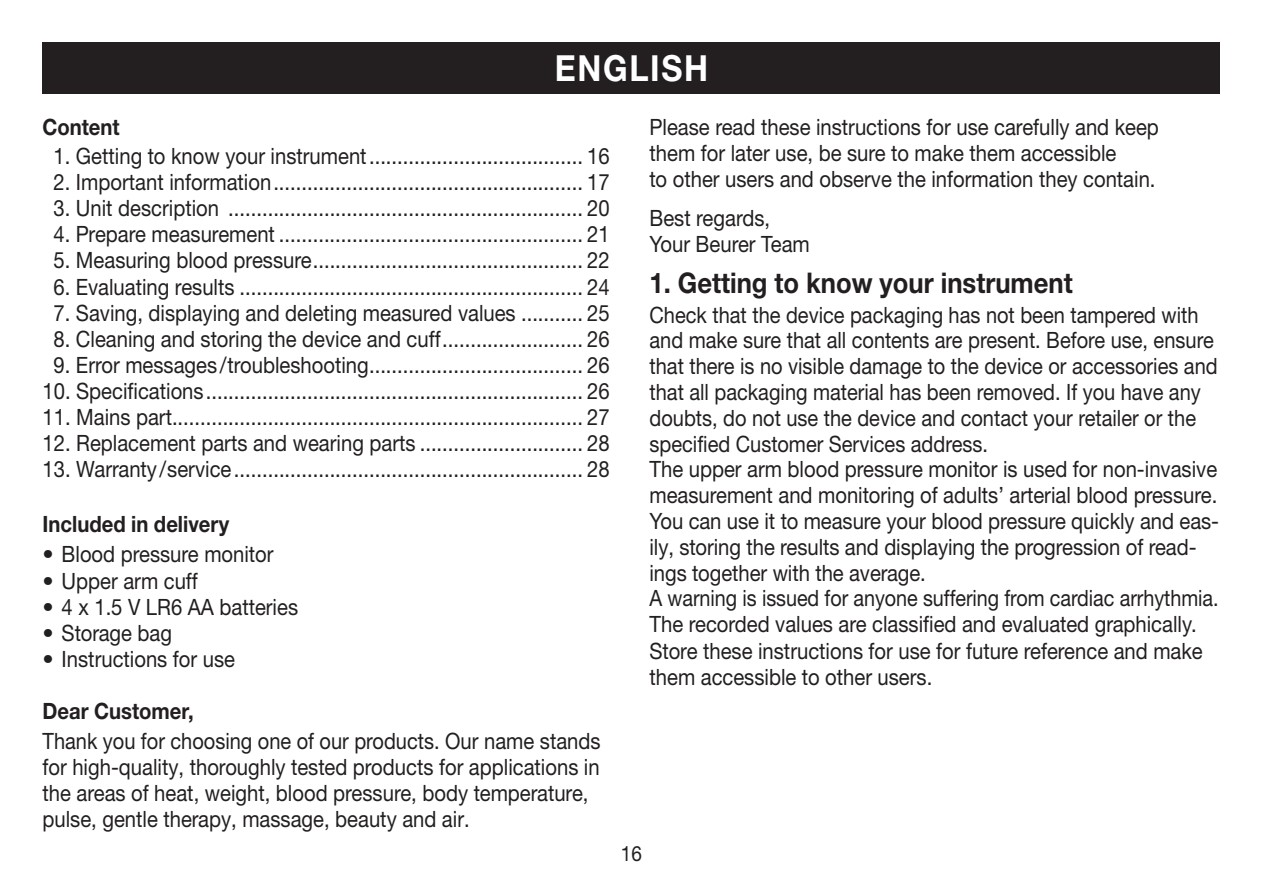
<style>
.page{position:relative;width:1263px;height:893px;background:#fff}
.page>*{position:absolute;margin:0;border:0;box-sizing:border-box;transform-origin:0 0}
.t1{font:700 36px "Helvetica Neue LTW1 G";letter-spacing:.05em;color:#fff;scale:.9 1}
.t2{font:700 28.5px "Helvetica Neue LTW1 G";color:#231f20;scale:.9 1}
.t3{font:22.5px/26.1px "Helvetica Neue LTW1 G";color:#231f20;scale:.9 1}
.t4{font:22.5px/25.8px "Helvetica Neue LTW1 G";color:#231f20;scale:.89 1}
.t5{font:700 22.5px "Helvetica Neue LTW1 G";color:#231f20;scale:.9 1}
.t6{font:21px "Helvetica Neue LTW1 G";color:#231f20;scale:.9 1}
</style>
<div class="page">
<div style="left:43px;top:43px;width:1177px;height:51px;background:#231f20"></div>
<h1 class="t1" style="left:555px;top:46px;width:172px">ENGLISH</h1>
<p class="t5" style="left:43px;top:113px;width:87px">Content</p>
<p class="t3" style="left:54px;top:143px;width:619px">1. Getting to know your instrument...................................... 16</p>
<p class="t3" style="left:54px;top:169px;width:619px">2. Important information....................................................... 17</p>
<p class="t3" style="left:54px;top:195px;width:619px">3. Unit description ............................................................... 20</p>
<p class="t3" style="left:54px;top:221px;width:619px">4. Prepare measurement ...................................................... 21</p>
<p class="t3" style="left:54px;top:247px;width:619px">5. Measuring blood pressure................................................ 22</p>
<p class="t3" style="left:54px;top:273px;width:619px">6. Evaluating results ............................................................. 24</p>
<p class="t3" style="left:54px;top:299px;width:619px">7. Saving, displaying and deleting measured values ........... 25</p>
<p class="t3" style="left:54px;top:326px;width:619px">8. Cleaning and storing the device and cuff ......................... 26</p>
<p class="t3" style="left:54px;top:352px;width:619px">9. Error messages /troubleshooting...................................... 26</p>
<p class="t3" style="left:43px;top:378px;width:632px">10. Specifications................................................................... 26</p>
<p class="t3" style="left:43px;top:404px;width:632px">11. Mains part......................................................................... 27</p>
<p class="t3" style="left:43px;top:430px;width:632px">12. Replacement parts and wearing parts ............................. 28</p>
<p class="t3" style="left:43px;top:456px;width:632px">13. Warranty/service .............................................................. 28</p>
<p class="t5" style="left:43px;top:510px;width:209px">Included in delivery</p>
<p class="t3" style="left:62px;top:541px;width:264px">Blood pressure monitor<br>Upper arm cuff<br>4 x 1.5 V LR6 AA batteries<br>Storage bag<br>Instructions for use</p>
<p class="t5" style="left:43px;top:697px;width:169px">Dear Customer,</p>
<p class="t4" style="left:43px;top:728px;width:629px">Thank you for choosing one of our products. Our name stands for high-quality, thoroughly tested products for applications in the areas of heat, weight, blood pressure, body temperature, pulse, gentle therapy, massage, beauty and air.</p>
<p class="t3" style="left:649px;top:114px;width:568px">Please read these instructions for use carefully and keep them for later use, be sure to make them accessible<br>to other users and observe the information they contain.</p>
<p class="t3" style="left:649px;top:205px;width:180px">Best regards,<br>Your Beurer Team</p>
<p class="t2" style="left:649px;top:265px;width:472px">1. Getting to know your instrument</p>
<p class="t4" style="left:649px;top:301px;width:642px">Check that the device packaging has not been tampered with and make sure that all contents are present. Before use, ensure that there is no visible damage to the device or accessories and that all packaging material has been removed. If you have any doubts, do not use the device and contact your retailer or the specified Customer Services address.<br>The upper arm blood pressure monitor is used for non-invasive measurement and monitoring of adults’ arterial blood pressure.<br>You can use it to measure your blood pressure quickly and eas&shy;ily, storing the results and displaying the progression of read&shy;ings together with the average.<br>A warning is issued for anyone suffering from cardiac arrhythmia.<br>The recorded values are classified and evaluated graphically.<br>Store these instructions for use for future reference and make them accessible to other users.</p>
<p class="t6" style="left:621px;top:841px;width:25px">16</p>
</div>
